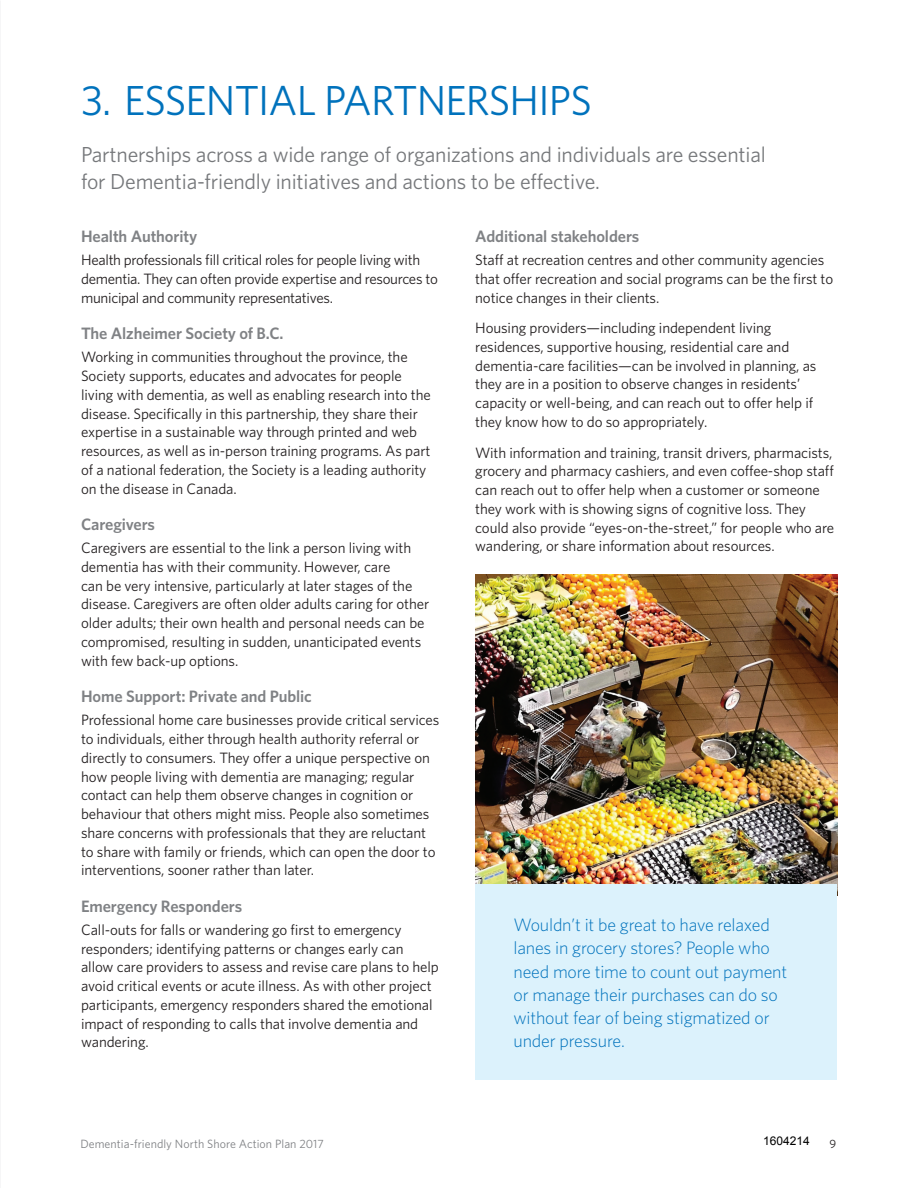
<style>
.page{position:relative;width:918px;height:1188px;background:#fff}
.page>*{position:absolute;margin:0;border:0;box-sizing:border-box;transform-origin:0 0}
.t1{font:42px "Whitney";letter-spacing:-.02em;color:#0072bc}
.t2{font:21.75px/27px "Whitney";letter-spacing:-.01em;color:#76787b}
.t3{font:300 18px/23.2px "Whitney";letter-spacing:-.01em;color:#0072bc}
.t4{font:600 16.5px "Whitney";letter-spacing:-.005em;color:#808285}
.t5{font:15px/18.8px "Whitney";letter-spacing:-.005em;color:#231f20}
.t6{font:12px "Whitney";letter-spacing:.005em;color:#808285}
.t7{font:12px "Arial";color:#000}
.t8{font:12px "Whitney";color:#231f20}
</style>
<div class="page">
<img style="left:475px;top:575px;width:362px;height:309px">
<div style="left:475px;top:884px;width:362px;height:196px;background:#dcf2fc"></div>
<h1 class="t1" style="left:81px;top:75px;width:512px">3. ESSENTIAL PARTNERSHIPS</h1>
<h2 class="t2" style="left:81px;top:140px;width:686px">Partnerships across a wide range of organizations and individuals are essential for Dementia-friendly initiatives and actions to be effective.</h2>
<p class="t4" style="left:81px;top:226px;width:118px">Health Authority</p>
<p class="t5" style="left:81px;top:250px;width:358px">Health professionals fill critical roles for people living with dementia. They can often provide expertise and resources to municipal and community representatives.</p>
<p class="t4" style="left:81px;top:323px;width:204px">The Alzheimer Society of B.C.</p>
<p class="t5" style="left:81px;top:347px;width:351px">Working in communities throughout the province, the Society supports, educates and advocates for people living with dementia, as well as enabling research into the disease. Specifically in this partnership, they share their expertise in a sustainable way through printed and web resources, as well as in-person training programs. As part of a national federation, the Society is a leading authority on the disease in Canada.</p>
<p class="t4" style="left:81px;top:514px;width:75px">Caregivers</p>
<p class="t5" style="left:81px;top:538px;width:350px">Caregivers are essential to the link a person living with dementia has with their community. However, care<br>can be very intensive, particularly at later stages of the disease. Caregivers are often older adults caring for other older adults; their own health and personal needs can be compromised, resulting in sudden, unanticipated events with few back-up options.</p>
<p class="t4" style="left:81px;top:686px;width:232px">Home Support: Private and Public</p>
<p class="t5" style="left:81px;top:710px;width:360px">Professional home care businesses provide critical services to individuals, either through health authority referral or directly to consumers. They offer a unique perspective on how people living with dementia are managing; regular contact can help them observe changes in cognition or behaviour that others might miss. People also sometimes share concerns with professionals that they are reluctant to share with family or friends, which can open the door to interventions, sooner rather than later.</p>
<p class="t4" style="left:81px;top:896px;width:163px">Emergency Responders</p>
<p class="t5" style="left:81px;top:920px;width:359px">Call-outs for falls or wandering go first to emergency responders; identifying patterns or changes early can allow care providers to assess and revise care plans to help avoid critical events or acute illness. As with other project participants, emergency responders shared the emotional impact of responding to calls that involve dementia and wandering.</p>
<p class="t4" style="left:475px;top:226px;width:166px">Additional stakeholders</p>
<p class="t5" style="left:475px;top:250px;width:360px">Staff at recreation centres and other community agencies that offer recreation and social programs can be the first to notice changes in their clients.</p>
<p class="t5" style="left:475px;top:318px;width:343px">Housing providers—including independent living residences, supportive housing, residential care and dementia-care facilities—can be involved in planning, as they are in a position to observe changes in residents’ capacity or well-being, and can reach out to offer help if they know how to do so appropriately.</p>
<p class="t5" style="left:475px;top:443px;width:361px">With information and training, transit drivers, pharmacists, grocery and pharmacy cashiers, and even coffee-shop staff can reach out to offer help when a customer or someone they work with is showing signs of cognitive loss. They could also provide “eyes-on-the-street,” for people who are wandering, or share information about resources.</p>
<p class="t3" style="left:514px;top:913px;width:275px">Wouldn’t it be great to have relaxed lanes in grocery stores? People who need more time to count out payment or manage their purchases can do so without fear of being stigmatized or under pressure.</p>
<p class="t7" style="left:763px;top:1133px;width:48px">1604214</p>
<p class="t6" style="left:80px;top:1137px;width:245px">Dementia-friendly North Shore Action Plan 2017</p>
<p class="t8" style="left:830px;top:1137px;width:8px">9</p>
</div>
